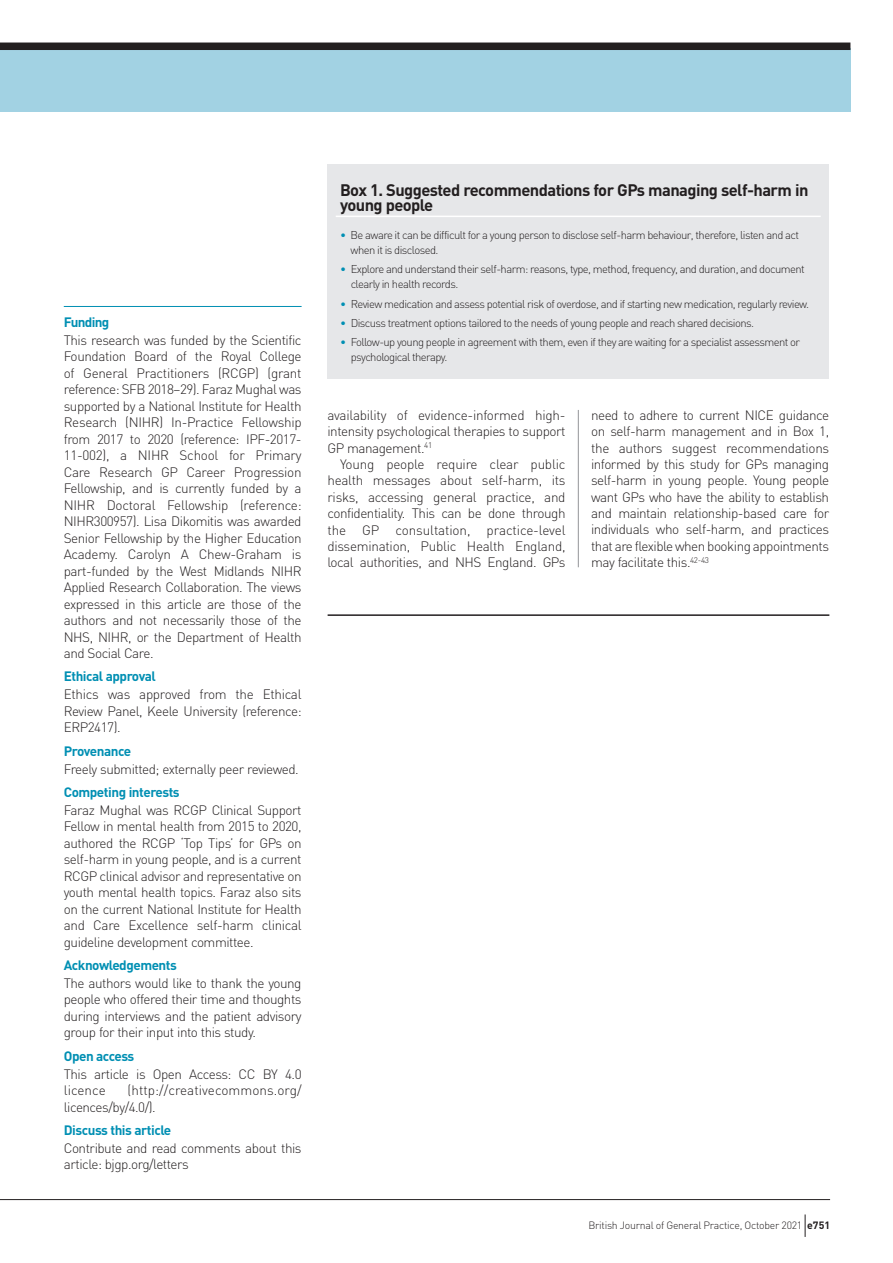
<style>
.page{position:relative;width:893px;height:1263px;background:#fff}
.page>*{position:absolute;margin:0;border:0;box-sizing:border-box;transform-origin:0 0}
.t1{font:700 16.5px/15px "DIN";letter-spacing:-.035em;color:#231f20}
.t2{font:300 13.5px/16.5px "DIN";letter-spacing:-.035em;color:#231f20;text-align:justify}
.t3{font:700 13.5px "DIN";letter-spacing:-.035em;color:#008fb3}
.t4{font:300 13.5px/16.5px "DIN";letter-spacing:.005em;color:#231f20}
.t5{font:300 11.25px/15px "DIN";letter-spacing:-.05em;color:#231f20}
.t6{font:300 10.5px "DIN";letter-spacing:-.025em;color:#231f20}
.s1{color:#008fb3}
.s2{font-weight:700}
</style>
<div class="page">
<hr style="left:578px;top:410px;width:1px;height:157px;background:#939598">
<div style="left:0;top:48px;width:850px;height:64px;background:#a2d2e3"></div>
<div style="left:0;top:43px;width:850px;height:7px;background:#231f20"></div>
<div style="left:327px;top:165px;width:502px;height:214px;background:#e6e7e9"></div>
<hr style="left:336px;top:216px;width:485px;height:1px;background:#fff">
<hr style="left:64px;top:306px;width:238px;height:1px;background:#008fb3">
<hr style="left:328px;top:614px;width:501px;height:2px;background:#231f20">
<hr style="left:0;top:1199px;width:830px;height:1px;background:#231f20">
<svg style="left:805px;top:1214px;width:1px;height:23px"></svg>
<p class="t3" style="left:64px;top:313px;width:47px">Funding</p>
<p class="t2" style="left:64px;top:331px;width:239px">This research was funded by the Scientific Foundation Board of the Royal College of General Practitioners (RCGP) (grant reference: SFB 2018–29). Faraz Mughal was supported by a National Institute for Health Research (NIHR) In-Practice Fellowship from 2017 to 2020 (reference: IPF-2017- 11-002), a NIHR School for Primary Care Research GP Career Progression Fellowship, and is currently funded by a NIHR Doctoral Fellowship (reference:<br>NIHR300957). Lisa Dikomitis was awarded Senior Fellowship by the Higher Education Academy. Carolyn A Chew-Graham is part-funded by the West Midlands NIHR Applied Research Collaboration. The views expressed in this article are those of the authors and not necessarily those of the NHS, NIHR, or the Department of Health and Social Care.</p>
<p class="t3" style="left:64px;top:668px;width:94px">Ethical approval</p>
<p class="t2" style="left:64px;top:686px;width:239px">Ethics was approved from the Ethical Review Panel, Keele University (reference:<br>ERP2417).</p>
<p class="t3" style="left:64px;top:742px;width:69px">Provenance</p>
<p class="t2" style="left:64px;top:760px;width:237px">Freely submitted; externally peer reviewed.</p>
<p class="t3" style="left:64px;top:783px;width:117px">Competing interests</p>
<p class="t2" style="left:64px;top:801px;width:239px">Faraz Mughal was RCGP Clinical Support Fellow in mental health from 2015 to 2020, authored the RCGP ‘Top Tips’ for GPs on self-harm in young people, and is a current RCGP clinical advisor and representative on youth mental health topics. Faraz also sits on the current National Institute for Health and Care Excellence self-harm clinical guideline development committee.</p>
<p class="t3" style="left:64px;top:956px;width:115px">Acknowledgements</p>
<p class="t2" style="left:64px;top:975px;width:239px">The authors would like to thank the young people who offered their time and thoughts during interviews and the patient advisory group for their input into this study.</p>
<p class="t3" style="left:64px;top:1047px;width:72px">Open access</p>
<p class="t2" style="left:64px;top:1065px;width:239px">This article is Open Access: CC BY 4.0 licence</p>
<p class="t4" style="left:64px;top:1082px;width:239px;text-indent:64px">(http://creativecommons.org/ licences/by/4.0/).</p>
<p class="t3" style="left:64px;top:1121px;width:109px">Discuss this article</p>
<p class="t2" style="left:64px;top:1139px;width:239px">Contribute and read comments about this article: bjgp.org/letters</p>
<p class="t1" style="left:340px;top:182px;width:470px">Box 1. Suggested recommendations for GPs managing self-harm in young people</p>
<p class="t5" style="left:351px;top:228px;width:450px;text-indent:-11px"><span class="s1">•</span> Be aware it can be difficult for a young person to disclose self-harm behaviour, therefore, listen and act when it is disclosed.</p>
<p class="t5" style="left:351px;top:262px;width:456px;text-indent:-11px"><span class="s1">•</span> Explore and understand their self-harm: reasons, type, method, frequency, and duration, and document clearly in health records.</p>
<p class="t5" style="left:340px;top:296px;width:470px"><span class="s1">•</span> Review medication and assess potential risk of overdose, and if starting new medication, regularly review.</p>
<p class="t5" style="left:340px;top:315px;width:416px"><span class="s1">•</span> Discuss treatment options tailored to the needs of young people and reach shared decisions.</p>
<p class="t5" style="left:351px;top:335px;width:451px;text-indent:-11px"><span class="s1">•</span> Follow-up young people in agreement with them, even if they are waiting for a specialist assessment or psychological therapy.</p>
<p class="t2" style="left:327px;top:407px;width:240px">availability of evidence-informed high&shy;intensity psychological therapies to support GP management.<sup>41</sup></p>
<p class="t2" style="left:327px;top:456px;width:240px;text-indent:13px">Young people require clear public health messages about self-harm, its risks, accessing general practice, and confidentiality. This can be done through the GP consultation, practice-level dissemination, Public Health England, local authorities, and NHS England. GPs</p>
<p class="t2" style="left:591px;top:407px;width:240px">need to adhere to current NICE guidance on self-harm management and in Box 1, the authors suggest recommendations informed by this study for GPs managing self-harm in young people. Young people want GPs who have the ability to establish and maintain relationship-based care for individuals who self-harm, and practices that are flexible when booking appointments may facilitate this.<sup>42-43</sup></p>
<p class="t6" style="left:588px;top:1219px;width:243px">British Journal of General Practice, October 2021 <span class="s2">e751</span></p>
</div>
